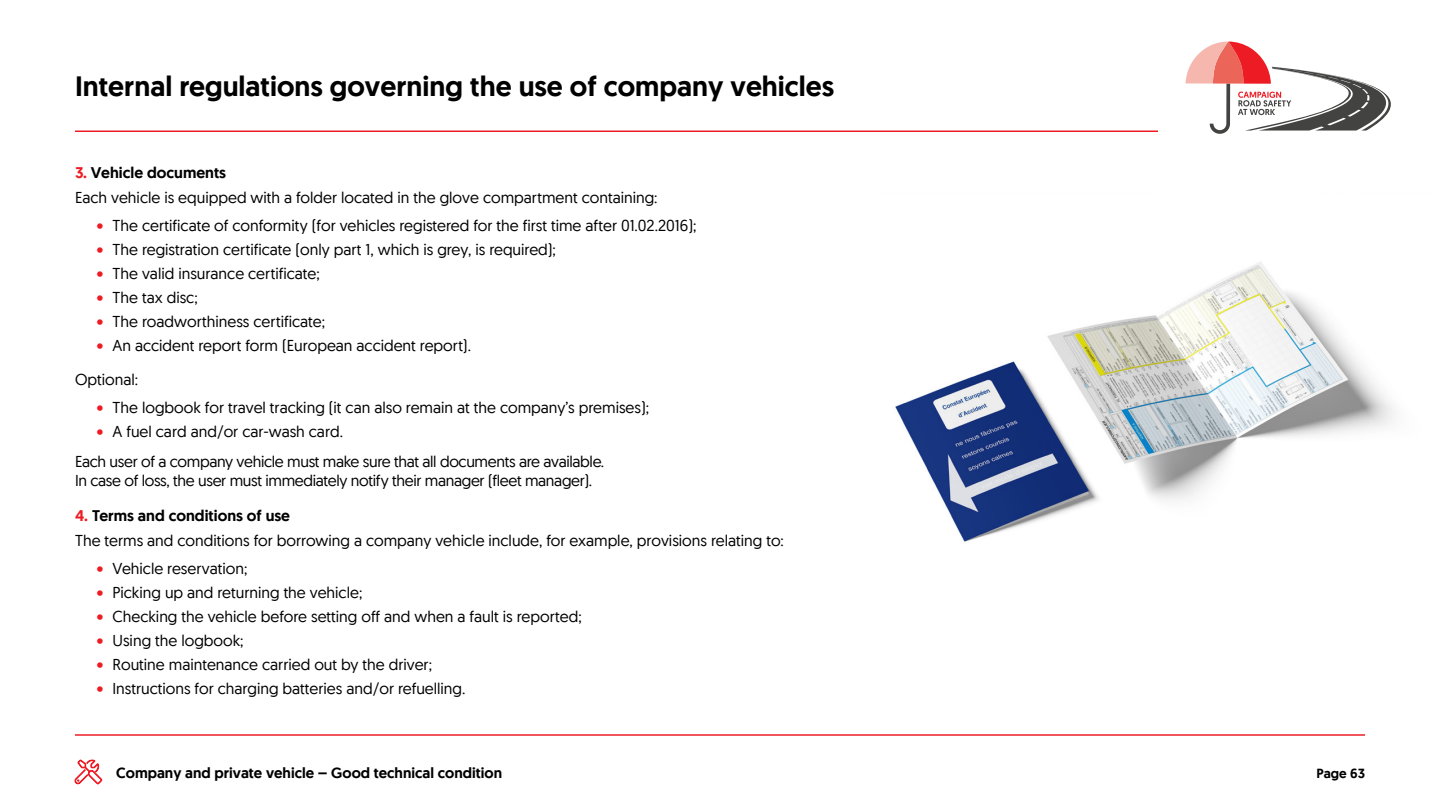
<style>
.page{position:relative;width:1440px;height:810px;background:#fff}
.page>*{position:absolute;margin:0;border:0;box-sizing:border-box;transform-origin:0 0}
.Titre_page{font:500 28.5px "Geomanist";color:#000}
.Bullets___petit{font:15.75px "Geomanist";color:#000}
.Body{font:15.75px "Geomanist";color:#000}
.Body-2{font:15.75px/18.9px "Geomanist";letter-spacing:-.02em;color:#000}
.Petit_titre_body_bold{font:500 15.75px "Geomanist";color:#000}
.t1{font:500 15px "Geomanist";color:#000}
.t2{font:500 13.5px "Geomanist";color:#000}
.s1{color:#ed1c24}
.s2{font-weight:500;color:#ed1c24}
</style>
<div class="page">
<svg style="left:74px;top:759px;width:29px;height:26px"></svg>
<img style="left:895px;top:262px;width:499px;height:280px">
<hr style="left:75px;top:130px;width:1083px;height:2px;background:#ed1c24">
<hr style="left:75px;top:734px;width:1290px;height:2px;background:#ed1c24">
<svg style="left:1186px;top:42px;width:205px;height:92px"></svg>
<h3 class="Titre_page" style="left:75px;top:68px;width:761px">Internal regulations governing the use of company vehicles</h3>
<p class="Petit_titre_body_bold" style="left:75px;top:162px;width:153px"><span class="s1">3.</span> Vehicle documents</p>
<p class="Body" style="left:75px;top:187px;width:584px">Each vehicle is equipped with a folder located in the glove compartment containing:</p>
<p class="Bullets___petit" style="left:97px;top:215px;width:601px"><span class="s2">•</span> The certificate of conformity (for vehicles registered for the first time after 01.02.2016);</p>
<p class="Bullets___petit" style="left:97px;top:239px;width:461px"><span class="s2">•</span> The registration certificate (only part 1, which is grey, is required);</p>
<p class="Bullets___petit" style="left:97px;top:263px;width:225px"><span class="s2">•</span> The valid insurance certificate;</p>
<p class="Bullets___petit" style="left:97px;top:287px;width:102px"><span class="s2">•</span> The tax disc;</p>
<p class="Bullets___petit" style="left:97px;top:311px;width:230px"><span class="s2">•</span> The roadworthiness certificate;</p>
<p class="Bullets___petit" style="left:97px;top:335px;width:376px"><span class="s2">•</span> An accident report form (European accident report).</p>
<p class="Body" style="left:75px;top:369px;width:65px">Optional:</p>
<p class="Bullets___petit" style="left:97px;top:397px;width:554px"><span class="s2">•</span> The logbook for travel tracking (it can also remain at the company’s premises);</p>
<p class="Bullets___petit" style="left:97px;top:421px;width:248px"><span class="s2">•</span> A fuel card and/or car-wash card.</p>
<p class="Body-2" style="left:75px;top:451px;width:531px">Each user of a company vehicle must make sure that all documents are available.<br>In case of loss, the user must immediately notify their manager (fleet manager).</p>
<p class="Petit_titre_body_bold" style="left:75px;top:505px;width:217px"><span class="s1">4.</span> Terms and conditions of use</p>
<p class="Body" style="left:75px;top:530px;width:710px">The terms and conditions for borrowing a company vehicle include, for example, provisions relating to:</p>
<p class="Bullets___petit" style="left:97px;top:558px;width:152px"><span class="s2">•</span> Vehicle reservation;</p>
<p class="Bullets___petit" style="left:97px;top:582px;width:267px"><span class="s2">•</span> Picking up and returning the vehicle;</p>
<p class="Bullets___petit" style="left:97px;top:606px;width:487px"><span class="s2">•</span> Checking the vehicle before setting off and when a fault is reported;</p>
<p class="Bullets___petit" style="left:97px;top:630px;width:148px"><span class="s2">•</span> Using the logbook;</p>
<p class="Bullets___petit" style="left:97px;top:654px;width:337px"><span class="s2">•</span> Routine maintenance carried out by the driver;</p>
<p class="Bullets___petit" style="left:97px;top:678px;width:370px"><span class="s2">•</span> Instructions for charging batteries and/or refuelling.</p>
<p class="t1" style="left:116px;top:763px;width:387px">Company and private vehicle – Good technical condition</p>
<p class="t2" style="left:1316px;top:764px;width:50px">Page 63</p>
</div>
